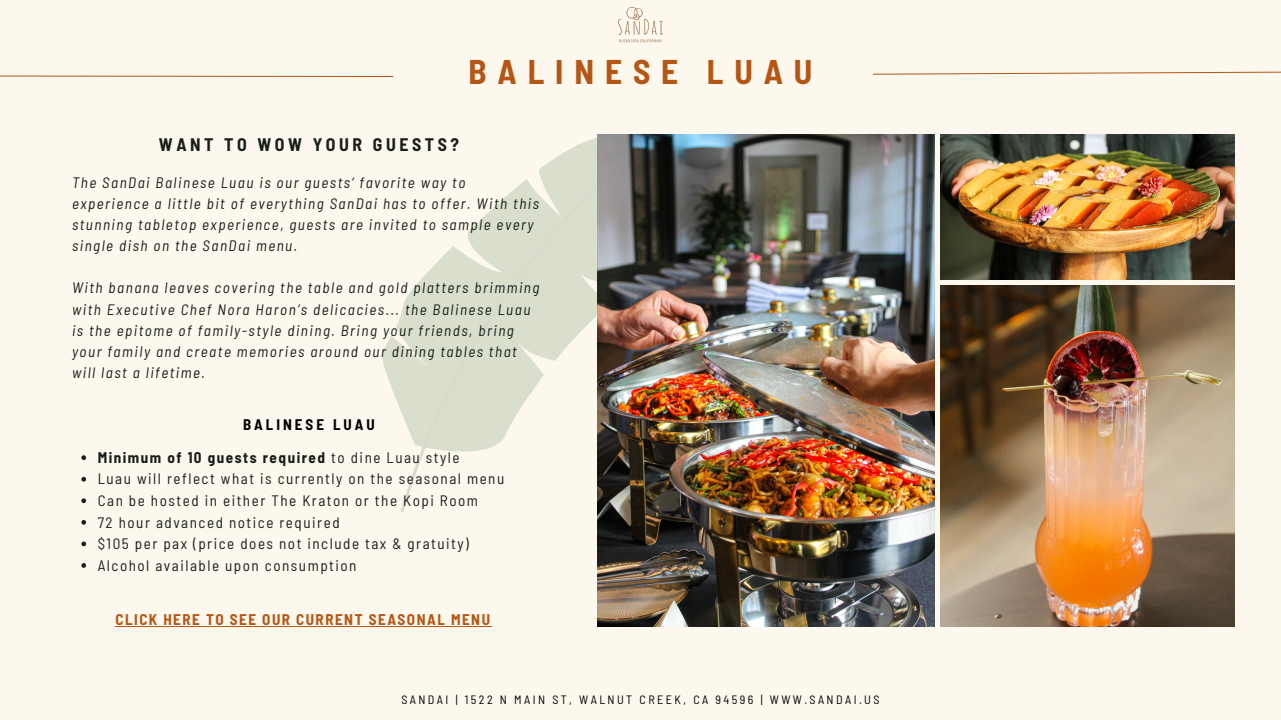
<style>
.page{position:relative;width:1281px;height:720px;background:#fcf8ed}
.page>*{position:absolute;margin:0;border:0;box-sizing:border-box;transform-origin:0 0}
.t1{font:700 semi-condensed 33.5px "Barlow";letter-spacing:.325em;color:#b55614}
.t2{font:700 semi-condensed 17.75px "Barlow";letter-spacing:.2em;color:#181f1a}
.t3{font:italic semi-condensed 15.12px/21.1px "Barlow";letter-spacing:.1em;color:#181f1a}
.t4{font:semi-condensed 15.12px "Barlow";letter-spacing:.1em;color:#181f1a}
.t5{font:700 semi-condensed 15.12px "Barlow";letter-spacing:.1em;color:#181f1a}
.t6{font:700 semi-condensed 15.12px "Barlow";letter-spacing:.1em;color:#b55614}
.t7{font:700 semi-condensed 15px "Barlow";letter-spacing:.2em;color:#000}
.t8{font:semi-condensed 12.12px "Barlow";letter-spacing:.2em;color:#000}
.s1{font-weight:400}
</style>
<div class="page">
<img style="left:618px;top:8px;width:44px;height:34px">
<svg style="left:0;top:75px;width:394px;height:2px"></svg>
<svg style="left:872px;top:71px;width:409px;height:4px"></svg>
<svg style="left:382px;top:138px;width:215px;height:374px"></svg>
<img style="left:597px;top:134px;width:337px;height:493px">
<img style="left:940px;top:134px;width:294px;height:146px">
<img style="left:940px;top:286px;width:294px;height:341px">
<hr style="left:115px;top:626px;width:376px;height:1px;background:#b55614">
<svg style="left:81px;top:455px;width:5px;height:5px"></svg>
<svg style="left:81px;top:477px;width:5px;height:5px"></svg>
<svg style="left:81px;top:498px;width:5px;height:5px"></svg>
<svg style="left:81px;top:520px;width:5px;height:5px"></svg>
<svg style="left:81px;top:542px;width:5px;height:4px"></svg>
<svg style="left:81px;top:563px;width:5px;height:5px"></svg>
<p class="t1" style="left:468px;top:50px;width:345px">BALINESE LUAU</p>
<p class="t2" style="left:159px;top:134px;width:302px">WANT TO WOW YOUR GUESTS?</p>
<p class="t3" style="left:72px;top:171px;width:468px">The SanDai Balinese Luau is our guests‘ favorite way to experience a little bit of everything SanDai has to offer. With this stunning tabletop experience, guests are invited to sample every single dish on the SanDai menu.</p>
<p class="t3" style="left:72px;top:277px;width:469px">With banana leaves covering the table and gold platters brimming with Executive Chef Nora Haron’s delicacies... the Balinese Luau is the epitome of family-style dining. Bring your friends, bring your family and create memories around our dining tables that will last a lifetime.</p>
<p class="t7" style="left:243px;top:415px;width:133px">BALINESE LUAU</p>
<p class="t5" style="left:98px;top:448px;width:363px">Minimum of 10 guests required <span class="s1">to dine Luau style</span></p>
<p class="t4" style="left:98px;top:469px;width:408px">Luau will reflect what is currently on the seasonal menu</p>
<p class="t4" style="left:98px;top:491px;width:382px">Can be hosted in either The Kraton or the Kopi Room</p>
<p class="t4" style="left:98px;top:512px;width:243px">72 hour advanced notice required</p>
<p class="t4" style="left:98px;top:534px;width:373px">$105 per pax (price does not include tax &amp; gratuity)</p>
<p class="t4" style="left:98px;top:556px;width:260px">Alcohol available upon consumption</p>
<p class="t6" style="left:115px;top:610px;width:376px">CLICK HERE TO SEE OUR CURRENT SEASONAL MENU</p>
<p class="t8" style="left:401px;top:692px;width:479px">SANDAI | 1522 N MAIN ST, WALNUT CREEK, CA 94596 | WWW.SANDAI.US</p>
</div>
